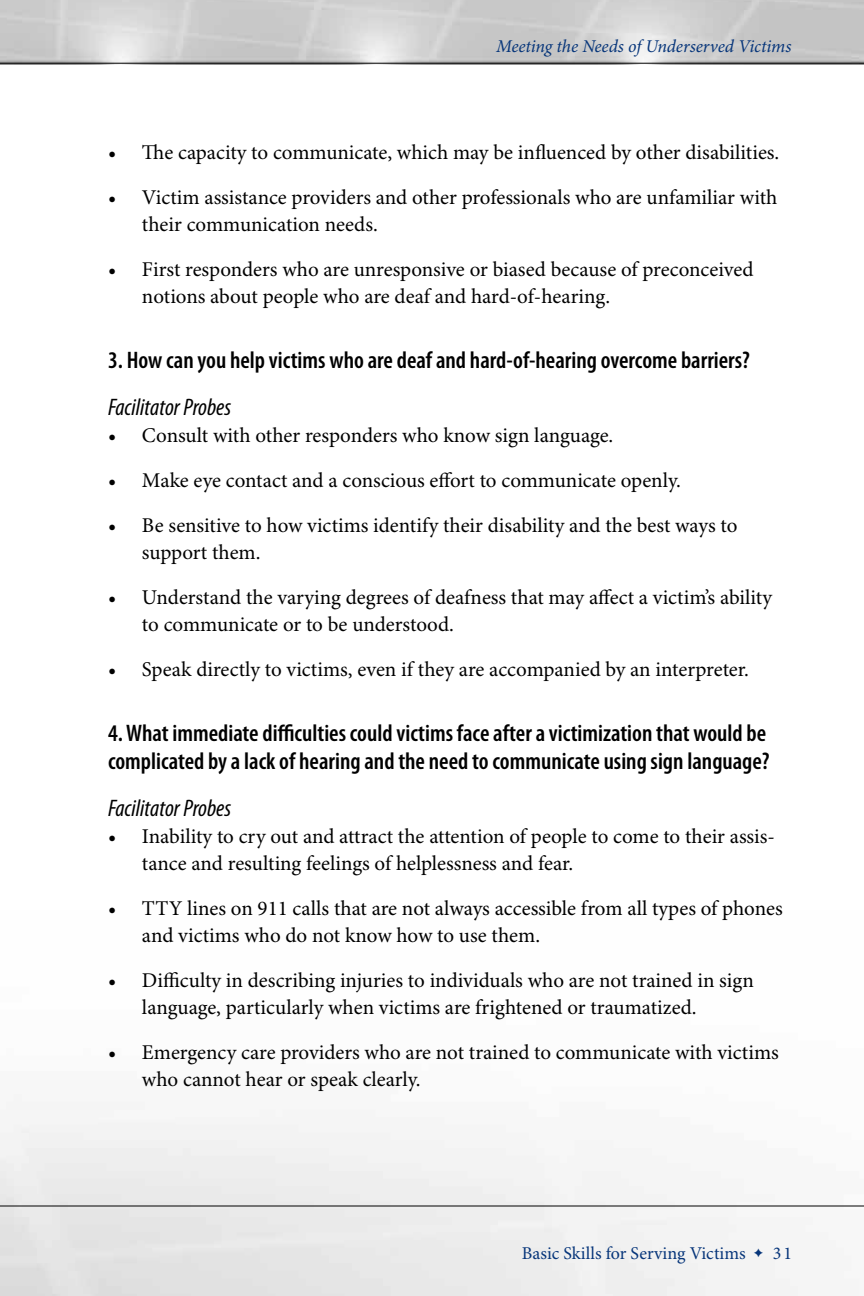
<style>
.page{position:relative;width:864px;height:1296px;background:#fff}
.page>*{position:absolute;margin:0;border:0;box-sizing:border-box;transform-origin:0 0}
.t1{font:600 condensed 24px/28.8px "Myriad Pro";color:#000}
.t2{font:italic condensed 24px "Myriad Pro";color:#000}
.t3{font:21px/45px "Minion Pro";color:#000}
.t4{font:italic 18px "Minion Pro";letter-spacing:-.005em;color:#06357a}
.t5{font:18px "Minion Pro";color:#06357a}
</style>
<div class="page">
<img style="left:0;top:0;width:864px;height:65px">
<hr style="left:0;top:63px;width:864px;height:1px;background:#000">
<hr style="left:0;top:1206px;width:864px;height:1px;background:#000">
<svg style="left:754px;top:1249px;width:9px;height:8px"></svg>
<p class="t4" style="left:496px;top:35px;width:297px">Meeting the Needs of Underserved Victims</p>
<p class="t3" style="left:108px;top:131px;width:673px;text-align:right">• The capacity to communicate, which may be influenced by other disabilities.<br>Victim assistance providers and other professionals who are unfamiliar with</p>
<p class="t3" style="left:142px;top:203px;width:613px">their communication needs.<br>First responders who are unresponsive or biased because of preconceived</p>
<p class="t3" style="left:142px;top:275px;width:470px">notions about people who are deaf and hard-of-hearing.</p>
<p class="t3" style="left:108px;top:176px;width:10px">•</p>
<p class="t3" style="left:108px;top:248px;width:10px">•</p>
<p class="t1" style="left:108px;top:346px;width:643px">3. How can you help victims who are deaf and hard-of-hearing overcome barriers?</p>
<h3 class="t2" style="left:108px;top:394px;width:125px">Facilitator Probes</h3>
<p class="t3" style="left:142px;top:414px;width:597px;text-indent:-34px">• Consult with other responders who know sign language.<br>Make eye contact and a conscious effort to communicate openly.<br>Be sensitive to how victims identify their disability and the best ways to</p>
<p class="t3" style="left:142px;top:531px;width:632px">support them.<br>Understand the varying degrees of deafness that may affect a victim’s ability</p>
<p class="t3" style="left:142px;top:603px;width:609px">to communicate or to be understood.<br>Speak directly to victims, even if they are accompanied by an interpreter.</p>
<p class="t3" style="left:108px;top:459px;width:10px">• •</p>
<p class="t3" style="left:108px;top:576px;width:10px">•</p>
<p class="t3" style="left:108px;top:648px;width:10px">•</p>
<p class="t1" style="left:108px;top:719px;width:663px">4. What immediate difficulties could victims face after a victimization that would be complicated by a lack of hearing and the need to communicate using sign language?</p>
<h3 class="t2" style="left:108px;top:796px;width:125px">Facilitator Probes</h3>
<p class="t3" style="left:142px;top:824px;width:635px;line-height:27px;text-indent:-34px">• Inability to cry out and attract the attention of people to come to their assis&shy;tance and resulting feelings of helplessness and fear.</p>
<p class="t3" style="left:142px;top:896px;width:642px;line-height:27px">TTY lines on 911 calls that are not always accessible from all types of phones and victims who do not know how to use them.</p>
<p class="t3" style="left:142px;top:968px;width:614px;line-height:27px">Difficulty in describing injuries to individuals who are not trained in sign language, particularly when victims are frightened or traumatized.</p>
<p class="t3" style="left:142px;top:1040px;width:638px;line-height:27px">Emergency care providers who are not trained to communicate with victims who cannot hear or speak clearly.</p>
<p class="t3" style="left:108px;top:887px;width:10px">•</p>
<p class="t3" style="left:108px;top:959px;width:10px">•</p>
<p class="t3" style="left:108px;top:1031px;width:10px">•</p>
<p class="t5" style="left:522px;top:1243px;width:225px">Basic Skills for Serving Victims</p>
<p class="t5" style="left:773px;top:1243px;width:21px">31</p>
</div>
